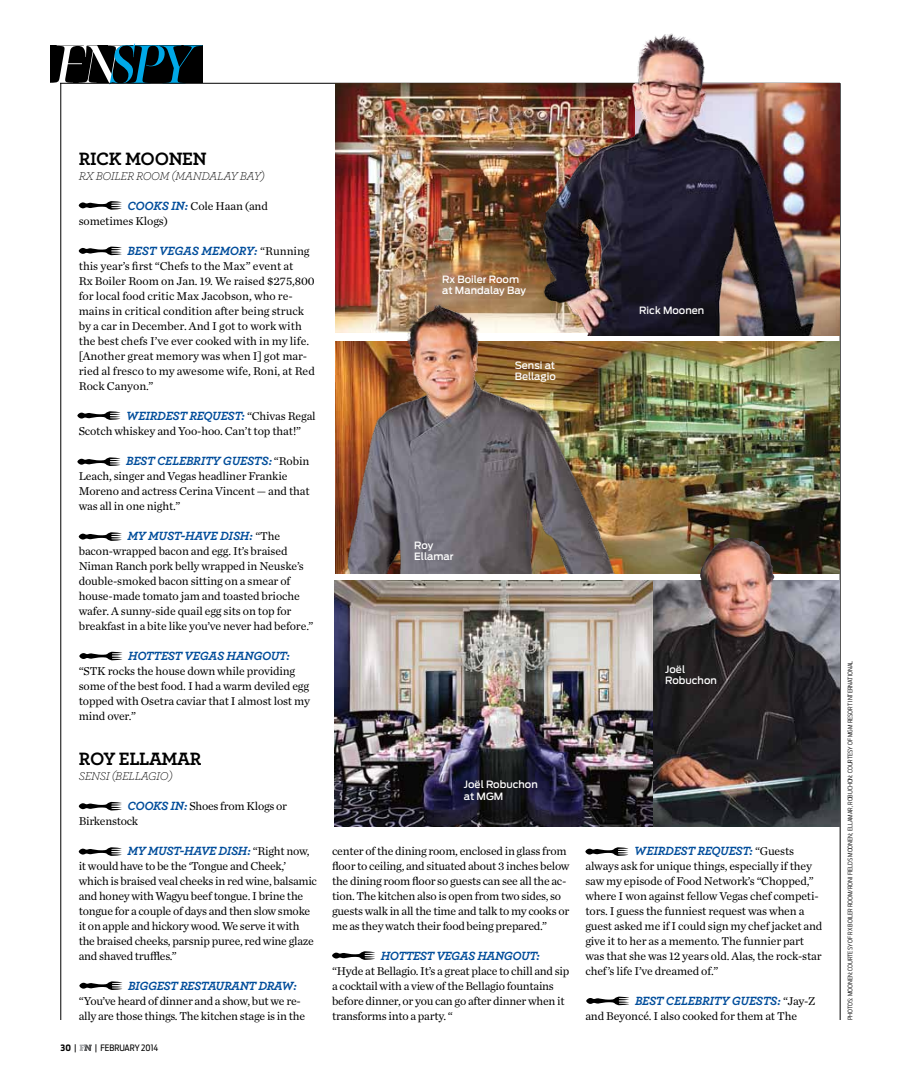
<style>
.page{position:relative;width:900px;height:1080px;background:#fff}
.page>*{position:absolute;margin:0;border:0;box-sizing:border-box;transform-origin:0 0}
.t1{font:18.75px "Archer Bold SC";letter-spacing:-.02em;color:#000}
.t2{font:12.5px "Archer Bold LF Italic";letter-spacing:-.02em;color:#004d9b}
.t3{font:11.88px/15px "Chronicle Text G1";letter-spacing:-.01em;color:#000}
.t4{font:italic 300 11.88px "Archer";letter-spacing:-.02em;color:#000}
.t5{font:500 10px/11.2px "Antenna";color:#fff}
.t6{font:8.75px "Antenna Cond";color:#000}
.t7{font:700 8.75px "Antenna Cond";color:#000}
.t8{font:300 6.25px "Antenna Cond";color:#000}
.s1{font-family:"Archer Bold LF Italic";font-size:12.5px;color:#004d9b}
.s2{font-family:"Chronicle Text G1";font-size:11.88px;color:#000}
.s3{font-weight:400}
</style>
<div class="page">
<hr style="left:840px;top:83px;width:1px;height:937px;background:#000">
<svg style="left:80px;top:1045px;width:12px;height:6px"></svg>
<svg style="left:50px;top:43px;width:153px;height:42px;background:#2a424b"></svg>
<hr style="left:60px;top:83px;width:780px;height:1px;background:#000">
<hr style="left:61px;top:83px;width:1px;height:937px;background:#000">
<svg style="left:79px;top:201px;width:43px;height:9px"></svg>
<svg style="left:77px;top:457px;width:44px;height:9px"></svg>
<svg style="left:79px;top:532px;width:43px;height:9px"></svg>
<svg style="left:77px;top:411px;width:44px;height:9px"></svg>
<svg style="left:79px;top:652px;width:43px;height:8px"></svg>
<svg style="left:79px;top:802px;width:43px;height:9px"></svg>
<svg style="left:79px;top:847px;width:43px;height:9px"></svg>
<svg style="left:79px;top:981px;width:43px;height:9px"></svg>
<img style="left:336px;top:84px;width:179px;height:200px">
<img style="left:515px;top:33px;width:325px;height:303px">
<img style="left:652px;top:581px;width:188px;height:245px">
<img style="left:335px;top:581px;width:317px;height:245px">
<img style="left:635px;top:341px;width:205px;height:233px">
<img style="left:335px;top:284px;width:300px;height:290px">
<svg style="left:332px;top:951px;width:43px;height:9px"></svg>
<svg style="left:79px;top:247px;width:43px;height:8px"></svg>
<img style="left:700px;top:538px;width:74px;height:98px">
<svg style="left:586px;top:997px;width:43px;height:8px"></svg>
<svg style="left:585px;top:847px;width:44px;height:9px"></svg>
<h1 class="t1" style="left:79px;top:147px;width:129px">RICK MOONEN</h1>
<p class="t4" style="left:79px;top:168px;width:187px">RX BOILER ROOM (MANDALAY BAY)</p>
<p class="t3" style="left:79px;top:198px;width:191px;text-indent:49px"><span class="s1">COOKS IN:</span> Cole Haan (and sometimes Klogs)</p>
<p class="t2" style="left:128px;top:243px;width:16px">BEST</p>
<p class="t2" style="left:159px;top:243px;width:152px">VEGAS MEMORY: <span class="s2">“Running</span></p>
<p class="t3" style="left:79px;top:258px;width:238px">this year’s first “Chefs to the Max” event at<br>Rx Boiler Room on Jan. 19. We raised $275,800 for local food critic Max Jacobson, who re&shy;mains in critical condition after being struck by a car in December. And I got to work with the best chefs I’ve ever cooked with in my life. [Another great memory was when I] got mar&shy;ried al fresco to my awesome wife, Roni, at Red Rock Canyon.”</p>
<p class="t2" style="left:126px;top:408px;width:48px">WEIRDEST</p>
<p class="t3" style="left:79px;top:408px;width:238px;text-indent:111px"><span class="s1">REQUEST:</span> “Chivas Regal<br>Scotch whiskey and Yoo-hoo. Can’t top that!”</p>
<p class="t2" style="left:126px;top:453px;width:123px">BEST CELEBRITY GUESTS</p>
<p class="t3" style="left:79px;top:453px;width:232px;text-indent:190px"><span class="s1">:</span> “Robin<br>Leach, singer and Vegas headliner Frankie<br>Moreno and actress Cerina Vincent — and that was all in one night.”</p>
<p class="t2" style="left:128px;top:528px;width:154px">MY MUST-HAVE DISH: <span class="s2">“The</span></p>
<p class="t3" style="left:79px;top:543px;width:236px">bacon-wrapped bacon and egg. It’s braised Niman Ranch pork belly wrapped in Neuske’s double-smoked bacon sitting on a smear of house-made tomato jam and toasted brioche wafer. A sunny-side quail egg sits on top for breakfast in a bite like you’ve never had before.”</p>
<p class="t2" style="left:128px;top:648px;width:9px">HOTTEST</p>
<p class="t2" style="left:185px;top:648px;width:107px">VEGAS HANGOUT:</p>
<p class="t3" style="left:79px;top:663px;width:233px">“STK rocks the house down while providing some of the best food. I had a warm deviled egg topped with Osetra caviar that I almost lost my mind over.”</p>
<h1 class="t1" style="left:79px;top:747px;width:124px">ROY ELLAMAR</h1>
<p class="t4" style="left:79px;top:768px;width:70px">SENSI (BELLAGIO</p>
<p class="t4" style="left:169px;top:768px;width:5px">)</p>
<p class="t3" style="left:79px;top:798px;width:210px;text-indent:49px"><span class="s1">COOKS IN:</span> Shoes from Klogs or<br>Birkenstock</p>
<p class="t2" style="left:128px;top:843px;width:184px">MY MUST-HAVE DISH: <span class="s2">“Right now,</span></p>
<p class="t3" style="left:79px;top:858px;width:240px">it would have to be the ‘Tongue and Cheek,’ which is braised veal cheeks in red wine, balsamic and honey with Wagyu beef tongue. I brine the tongue for a couple of days and then slow smoke it on apple and hickory wood. We serve it with the braised cheeks, parsnip puree, red wine glaze and shaved truffles.”</p>
<p class="t2" style="left:128px;top:978px;width:38px">BIGGEST</p>
<p class="t2" style="left:180px;top:978px;width:118px">RESTAURANT DRAW:</p>
<p class="t3" style="left:79px;top:993px;width:228px">“You’ve heard of dinner and a show, but we re&shy;ally are those things. The kitchen stage is in the</p>
<p class="t7" style="left:61px;top:1043px;width:17px">30 <span class="s3">|</span></p>
<p class="t6" style="left:95px;top:1043px;width:65px">| FEBRUARY 2014</p>
<p class="t5" style="left:442px;top:274px;width:85px">Rx Boiler Room at Mandalay Bay</p>
<p class="t5" style="left:515px;top:360px;width:43px">Sensi at<br>Bellagio</p>
<p class="t5" style="left:414px;top:540px;width:41px">Roy<br>Ellamar</p>
<p class="t5" style="left:464px;top:779px;width:75px">Joël Robuchon at MGM</p>
<p class="t3" style="left:332px;top:843px;width:239px">center of the dining room, enclosed in glass from floor to ceiling, and situated about 3 inches below the dining room floor so guests can see all the ac&shy;tion. The kitchen also is open from two sides, so guests walk in all the time and talk to my cooks or me as they watch their food being prepared.”</p>
<p class="t2" style="left:381px;top:948px;width:9px">HOTTEST</p>
<p class="t2" style="left:436px;top:948px;width:105px">VEGAS HANGOUT:</p>
<p class="t3" style="left:332px;top:963px;width:239px">“Hyde at Bellagio. It’s a great place to chill and sip a cocktail with a view of the Bellagio fountains before dinner, or you can go after dinner when it transforms into a party. “</p>
<p class="t5" style="left:639px;top:305px;width:67px">Rick Moonen</p>
<p class="t5" style="left:665px;top:664px;width:53px">Joël<br>Robuchon</p>
<p class="t2" style="left:634px;top:843px;width:48px">WEIRDEST</p>
<p class="t2" style="left:697px;top:843px;width:98px">REQUEST: <span class="s2">“Guests</span></p>
<p class="t3" style="left:585px;top:858px;width:239px">always ask for unique things, especially if they saw my episode of Food Network’s “Chopped,” where I won against fellow Vegas chef competi&shy;tors. I guess the funniest request was when a guest asked me if I could sign my chef jacket and give it to her as a memento. The funnier part was that she was 12 years old. Alas, the rock-star chef’s life I’ve dreamed of.”</p>
<p class="t2" style="left:635px;top:993px;width:182px">BEST CELEBRITY GUESTS: <span class="s2">“Jay-Z</span></p>
<p class="t3" style="left:585px;top:1008px;width:213px">and Beyoncé. I also cooked for them at The</p>
<p class="t8" style="left:846px;top:1020px;width:361px;rotate:-90deg">PHOTOS: MOONEN: COURTESY OF RX BOILER ROOM/RONI FIELDS MOONEN; ELLAMAR, ROBUCHON: COURTESY OF MGM RESORT INTERNATIONAL</p>
</div>
